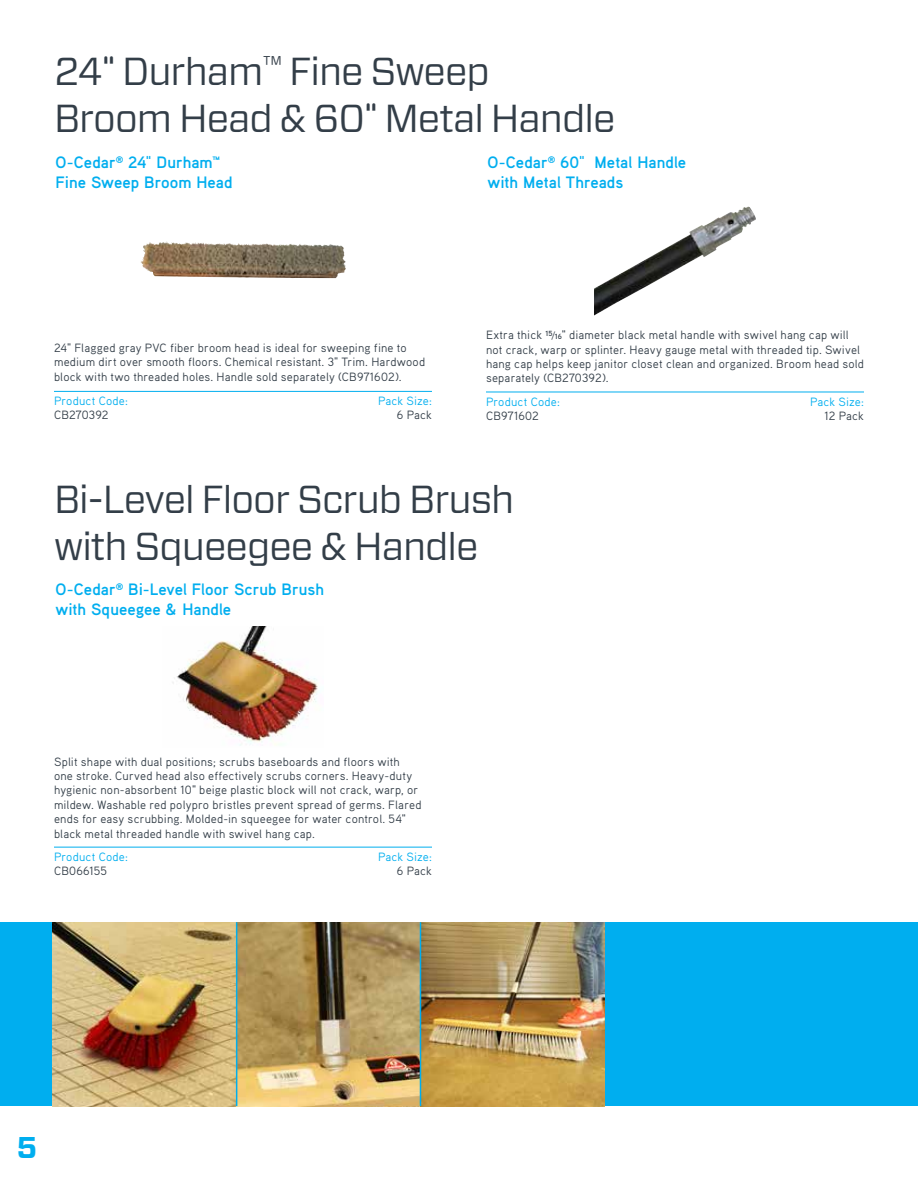
<style>
.page{position:relative;width:918px;height:1188px;background:#fff}
.page>*{position:absolute;margin:0;border:0;box-sizing:border-box;transform-origin:0 0}
.t1{font:39px/46.8px "Forza";letter-spacing:-.025em;color:#333e48}
.t2{font:700 30px "Forza";color:#00aeef}
.t3{font:700 16.5px/19.8px "Aaux Pro OT";color:#00aeef}
.t4{font:12px/14.4px "Aaux Pro OT";letter-spacing:.015em;color:#333e48}
.t5{font:12px "Aaux Pro OT";letter-spacing:.015em;color:#00aeef}
.s1{font-family:"Aaux Pro OT"}
.s2{font-weight:400}
.s3{font-size:9.75px}
.s4{font-weight:700;font-size:7.5px}
</style>
<div class="page">
<div style="left:0;top:923px;width:918px;height:183px;background:#00aeef"></div>
<img style="left:53px;top:922px;width:551px;height:184px">
<hr style="left:236px;top:922px;width:1px;height:184px;background:#00aeef">
<hr style="left:420px;top:922px;width:1px;height:184px;background:#00aeef">
<hr style="left:54px;top:391px;width:378px;height:1px;background:#00aeef">
<img style="left:143px;top:241px;width:24px;height:7px">
<hr style="left:486px;top:392px;width:378px;height:1px;background:#00aeef">
<img style="left:594px;top:207px;width:162px;height:109px">
<hr style="left:54px;top:847px;width:378px;height:1px;background:#00aeef">
<img style="left:172px;top:626px;width:146px;height:120px">
<h1 class="t1" style="left:54px;top:48px;width:563px">24<span class="s1">"</span> Durham<sup>™</sup> Fine Sweep<br>Broom Head &amp; 60<span class="s1">"</span> Metal Handle</h1>
<h3 class="t3" style="left:55px;top:152px;width:179px">O-Cedar<sup>®</sup> 24<span class="s2">"</span> Durham™<br>Fine Sweep Broom Head</h3>
<h3 class="t3" style="left:487px;top:152px;width:200px">O-Cedar<sup>®</sup> 60<span class="s2">"</span> Metal Handle with Metal Threads</h3>
<p class="t4" style="left:54px;top:340px;width:373px">24" Flagged gray PVC fiber broom head is ideal for sweeping fine to medium dirt over smooth floors. Chemical resistant. 3" Trim. Hardwood block with two threaded holes. Handle sold separately (CB971602).</p>
<p class="t5" style="left:54px;top:393px;width:75px">Product Code:</p>
<p class="t4" style="left:54px;top:408px;width:56px">CB270392</p>
<p class="t5" style="left:378px;top:393px;width:55px">Pack Size:</p>
<p class="t4" style="left:397px;top:408px;width:37px">6 Pack</p>
<p class="t4" style="left:486px;top:328px;width:379px">Extra thick <sup>15</sup><span class="s3">/</span><span class="s4">16</span>" diameter black metal handle with swivel hang cap will not crack, warp or splinter. Heavy gauge metal with threaded tip. Swivel hang cap helps keep janitor closet clean and organized. Broom head sold separately (CB270392).</p>
<p class="t5" style="left:486px;top:394px;width:75px">Product Code:</p>
<p class="t4" style="left:486px;top:408px;width:54px">CB971602</p>
<p class="t5" style="left:810px;top:394px;width:55px">Pack Size:</p>
<p class="t4" style="left:825px;top:408px;width:41px">12 Pack</p>
<h1 class="t1" style="left:54px;top:476px;width:462px">Bi-Level Floor Scrub Brush with Squeegee &amp; Handle</h1>
<h3 class="t3" style="left:56px;top:579px;width:270px">O-Cedar<sup>®</sup> Bi-Level Floor Scrub Brush with Squeegee &amp; Handle</h3>
<p class="t4" style="left:54px;top:754px;width:369px">Split shape with dual positions; scrubs baseboards and floors with one stroke. Curved head also effectively scrubs corners. Heavy-duty hygienic non-absorbent 10" beige plastic block will not crack, warp, or mildew. Washable red polypro bristles prevent spread of germs. Flared ends for easy scrubbing. Molded-in squeegee for water control. 54" black metal threaded handle with swivel hang cap.</p>
<p class="t5" style="left:54px;top:849px;width:75px">Product Code:</p>
<p class="t4" style="left:54px;top:863px;width:54px">CB066155</p>
<p class="t5" style="left:378px;top:849px;width:55px">Pack Size:</p>
<p class="t4" style="left:397px;top:863px;width:37px">6 Pack</p>
<h2 class="t2" style="left:17px;top:1127px;width:22px">5</h2>
</div>
